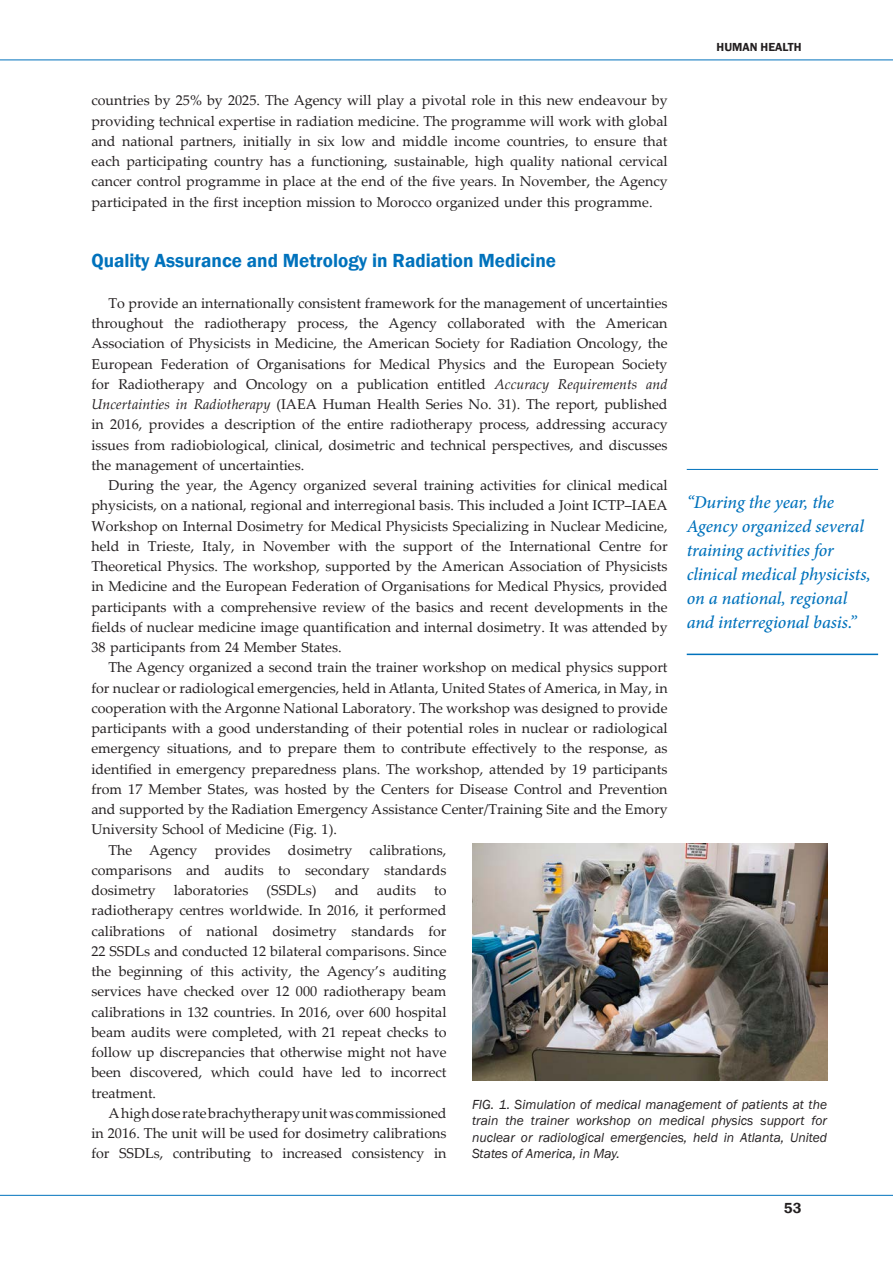
<style>
.page{position:relative;width:893px;height:1263px;background:#fff}
.page>*{position:absolute;margin:0;border:0;box-sizing:border-box;transform-origin:0 0}
._02_Title{font:600 19.5px "Franklin Gothic";color:#0072bc}
._06_Quote{font:italic 500 18px/24px "Minion Pro";letter-spacing:-.005em;color:#0072bc}
._00_Pagina{font:600 15px "Franklin Gothic";color:#231f20}
._04_Body_text{font:14.25px/20.2px "Palatino Linotype";color:#231f20;text-align:justify}
._07_Fig_Capiton{font:italic 13.5px/16.2px "Franklin Gothic";color:#231f20;text-align:justify}
.t1{font:600 12px "Franklin Gothic";color:#231f20}
.s1{font-style:italic}
</style>
<div class="page">
<hr style="left:0;top:60px;width:893px;height:1px;background:#0072bc">
<hr style="left:0;top:1195px;width:893px;height:1px;background:#0072bc">
<hr style="left:687px;top:469px;width:191px;height:1px;background:#0072bc">
<hr style="left:687px;top:654px;width:191px;height:1px;background:#0072bc">
<img style="left:472px;top:843px;width:355px;height:237px">
<p class="_04_Body_text" style="left:91px;top:90px;width:578px">countries by 25% by 2025. The Agency will play a pivotal role in this new endeavour by providing technical expertise in radiation medicine. The programme will work with global and national partners, initially in six low and middle income countries, to ensure that each participating country has a functioning, sustainable, high quality national cervical cancer control programme in place at the end of the five years. In November, the Agency participated in the first inception mission to Morocco organized under this programme.</p>
<p class="t1" style="left:717px;top:40px;width:17px">Human</p>
<p class="t1" style="left:761px;top:40px;width:16px">Health</p>
<p class="_02_Title" style="left:91px;top:249px;width:466px">Quality Assurance and Metrology in Radiation Medicine</p>
<p class="_04_Body_text" style="left:91px;top:292px;width:578px;text-indent:17px">To provide an internationally consistent framework for the management of uncertainties throughout the radiotherapy process, the Agency collaborated with the American Association of Physicists in Medicine, the American Society for Radiation Oncology, the European Federation of Organisations for Medical Physics and the European Society for Radiotherapy and Oncology on a publication entitled <span class="s1">Accuracy Requirements and Uncertainties in Radiotherapy</span> (IAEA Human Health Series No. 31). The report, published in 2016, provides a description of the entire radiotherapy process, addressing accuracy issues from radiobiological, clinical, dosimetric and technical perspectives, and discusses the management of uncertainties.</p>
<p class="_04_Body_text" style="left:91px;top:475px;width:578px;text-indent:17px">During the year, the Agency organized several training activities for clinical medical physicists, on a national, regional and interregional basis. This included a Joint ICTP–IAEA Workshop on Internal Dosimetry for Medical Physicists Specializing in Nuclear Medicine, held in Trieste, Italy, in November with the support of the International Centre for Theoretical Physics. The workshop, supported by the American Association of Physicists in Medicine and the European Federation of Organisations for Medical Physics, provided participants with a comprehensive review of the basics and recent developments in the fields of nuclear medicine image quantification and internal dosimetry. It was attended by 38 participants from 24 Member States.</p>
<p class="_04_Body_text" style="left:91px;top:657px;width:578px;text-indent:17px">The Agency organized a second train the trainer workshop on medical physics support for nuclear or radiological emergencies, held in Atlanta, United States of America, in May, in cooperation with the Argonne National Laboratory. The workshop was designed to provide participants with a good understanding of their potential roles in nuclear or radiological emergency situations, and to prepare them to contribute effectively to the response, as identified in emergency preparedness plans. The workshop, attended by 19 participants from 17 Member States, was hosted by the Centers for Disease Control and Prevention and supported by the Radiation Emergency Assistance Center/Training Site and the Emory University School of Medicine (Fig. 1).</p>
<p class="_04_Body_text" style="left:91px;top:839px;width:357px;text-indent:17px">The Agency provides dosimetry calibrations, comparisons and audits to secondary standards dosimetry</p>
<p class="_06_Quote" style="left:687px;top:490px;width:186px">“During the year, the<br>Agency organized several training activities for clinical medical physicists, on a national, regional and interregional basis.”</p>
<p class="_04_Body_text" style="left:174px;top:880px;width:76px">laboratories</p>
<p class="_04_Body_text" style="left:266px;top:880px;width:52px">(SSDLs)</p>
<p class="_04_Body_text" style="left:335px;top:880px;width:26px">and</p>
<p class="_04_Body_text" style="left:377px;top:880px;width:41px">audits</p>
<p class="_04_Body_text" style="left:91px;top:880px;width:357px;text-indent:343px">to radiotherapy centres worldwide. In 2016, it performed calibrations of national dosimetry standards for 22 SSDLs and conducted 12 bilateral comparisons. Since the beginning of this activity, the Agency’s auditing services have checked over 12 000 radiotherapy beam calibrations in 132 countries. In 2016, over 600 hospital beam audits were completed, with 21 repeat checks to follow up discrepancies that otherwise might not have been discovered, which could have led to incorrect treatment.</p>
<p class="_04_Body_text" style="left:91px;top:1102px;width:357px;text-indent:17px">A high dose rate brachytherapy unit was commissioned in 2016. The unit will be used for dosimetry calibrations for SSDLs, contributing to increased consistency in</p>
<p class="_07_Fig_Capiton" style="left:472px;top:1097px;width:357px">FIG. 1. Simulation of medical management of patients at the train the trainer workshop on medical physics support for nuclear or radiological emergencies, held in Atlanta, United States of America, in May.</p>
<p class="_00_Pagina" style="left:784px;top:1199px;width:19px">53</p>
</div>
